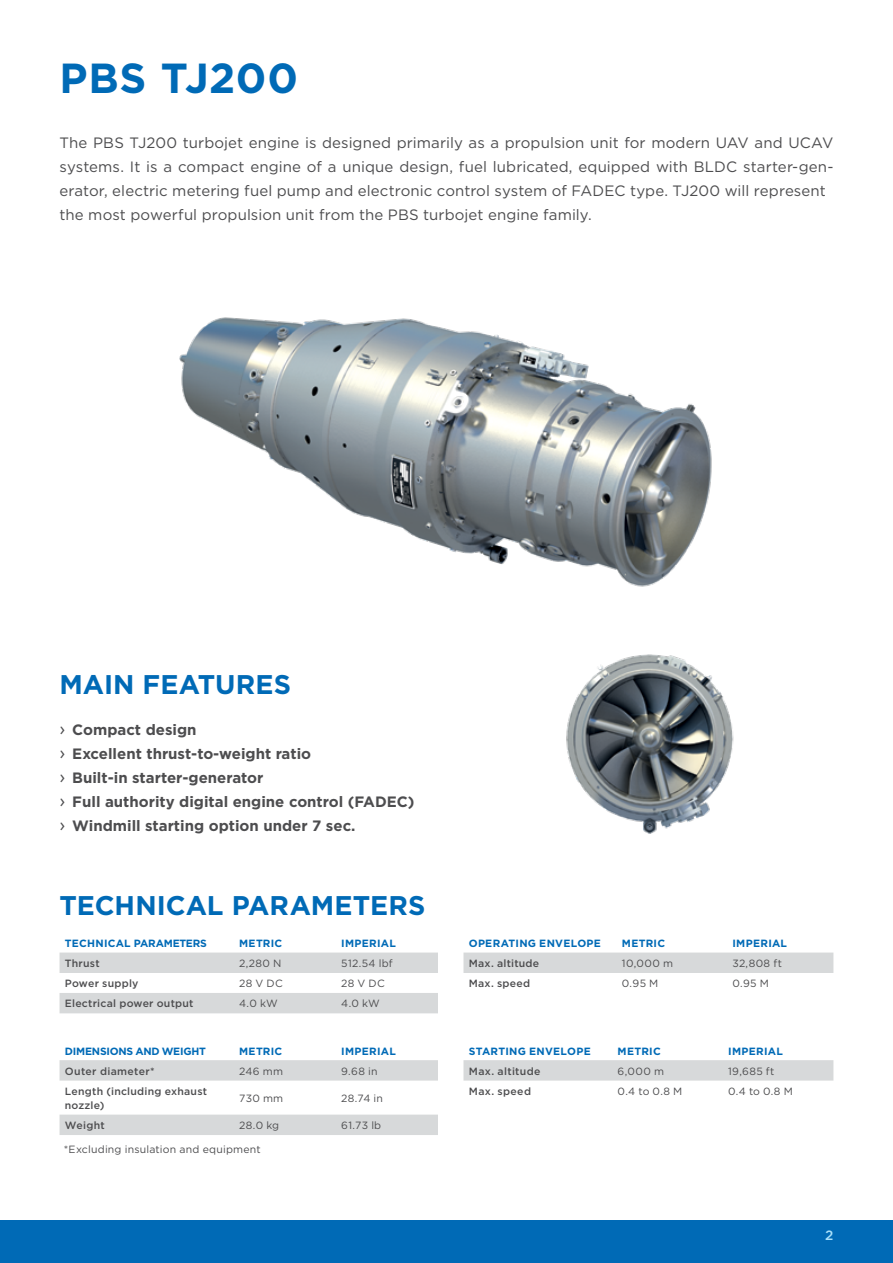
<style>
.page{position:relative;width:893px;height:1263px;background:#fff}
.page>*{position:absolute;margin:0;border:0;box-sizing:border-box;transform-origin:0 0}
.t1{font:700 42px "Gotham";letter-spacing:.015em;color:#006ab6}
.t2{font:700 27px "Gotham";color:#006ab6}
.t3{font:15px/24px "Gotham";letter-spacing:.005em;color:#4d4d4f}
.t4{font:700 15px/24px "Gotham";color:#4d4d4f}
.t5{font:500 13.5px "Gotham";color:#abe1fa}
.t6{font:10.5px "Gotham";letter-spacing:.025em;color:#4d4d4f}
.t7{font:500 10.5px/13.5px "Gotham";letter-spacing:.025em;color:#4d4d4f}
.t8{font:700 10.5px "Gotham";letter-spacing:.025em;color:#006ab6}
.t9{font:700 10.5px "Gotham";letter-spacing:-.005em;color:#006ab6}
.t10{font:700 10.5px "Gotham";letter-spacing:-.02em;color:#006ab6}
.s1{font-weight:400;font-size:18px}
</style>
<div class="page">
<img style="left:566px;top:654px;width:168px;height:180px">
<div style="left:0;top:1220px;width:893px;height:43px;background:#006ab6"></div>
<svg style="left:60px;top:952px;width:378px;height:61px"></svg>
<svg style="left:60px;top:1060px;width:378px;height:75px"></svg>
<div style="left:463px;top:952px;width:370px;height:21px;background:#d7d9da"></div>
<div style="left:463px;top:1060px;width:370px;height:20px;background:#d7d9da"></div>
<img style="left:179px;top:317px;width:533px;height:270px">
<h1 class="t1" style="left:60px;top:50px;width:240px">PBS TJ200</h1>
<p class="t3" style="left:60px;top:130px;width:775px">The PBS TJ200 turbojet engine is designed primarily as a propulsion unit for modern UAV and UCAV systems. It is a compact engine of a unique design, fuel lubricated, equipped with BLDC starter-gen&shy;erator, electric metering fuel pump and electronic control system of FADEC type. TJ200 will represent the most powerful propulsion unit from the PBS turbojet engine family.</p>
<h2 class="t2" style="left:60px;top:666px;width:233px">MAIN FEATURES</h2>
<p class="t4" style="left:60px;top:717px;width:357px"><span class="s1">›</span> Compact design<br><span class="s1">›</span> Excellent thrust-to-weight ratio<br><span class="s1">›</span> Built-in starter-generator<br><span class="s1">›</span> Full authority digital engine control (FADEC) <span class="s1">›</span> Windmill starting option under 7 sec.</p>
<h2 class="t2" style="left:60px;top:887px;width:367px">TECHNICAL PARAMETERS</h2>
<p class="t9" style="left:65px;top:936px;width:144px">TECHNICAL PARAMETERS</p>
<p class="t8" style="left:239px;top:936px;width:45px">METRIC</p>
<p class="t8" style="left:341px;top:936px;width:56px">IMPERIAL</p>
<p class="t7" style="left:65px;top:956px;width:36px">Thrust</p>
<p class="t6" style="left:239px;top:956px;width:44px">2,280 N</p>
<p class="t6" style="left:341px;top:956px;width:53px">512.54 lbf</p>
<p class="t7" style="left:65px;top:976px;width:75px">Power supply</p>
<p class="t6" style="left:239px;top:977px;width:45px">28 V DC</p>
<p class="t6" style="left:341px;top:977px;width:45px">28 V DC</p>
<p class="t7" style="left:65px;top:997px;width:130px">Electrical power output</p>
<p class="t6" style="left:239px;top:997px;width:40px">4.0 kW</p>
<p class="t6" style="left:341px;top:997px;width:40px">4.0 kW</p>
<p class="t10" style="left:65px;top:1044px;width:143px">DIMENSIONS AND WEIGHT</p>
<p class="t8" style="left:239px;top:1044px;width:45px">METRIC</p>
<p class="t8" style="left:341px;top:1044px;width:56px">IMPERIAL</p>
<p class="t7" style="left:65px;top:1064px;width:91px">Outer diameter*</p>
<p class="t6" style="left:239px;top:1064px;width:45px">246 mm</p>
<p class="t6" style="left:341px;top:1064px;width:38px">9.68 in</p>
<p class="t7" style="left:65px;top:1084px;width:144px">Length (including exhaust nozzle)</p>
<p class="t6" style="left:239px;top:1091px;width:46px">730 mm</p>
<p class="t6" style="left:341px;top:1091px;width:43px">28.74 in</p>
<p class="t7" style="left:65px;top:1118px;width:42px">Weight</p>
<p class="t6" style="left:239px;top:1118px;width:42px">28.0 kg</p>
<p class="t6" style="left:341px;top:1118px;width:42px">61.73 lb</p>
<p class="t6" style="left:64px;top:1143px;width:199px">*Excluding insulation and equipment</p>
<p class="t8" style="left:469px;top:936px;width:134px">OPERATING ENVELOPE</p>
<p class="t8" style="left:622px;top:936px;width:45px">METRIC</p>
<p class="t8" style="left:732px;top:936px;width:56px">IMPERIAL</p>
<p class="t7" style="left:469px;top:956px;width:72px">Max. altitude</p>
<p class="t6" style="left:622px;top:956px;width:53px">10,000 m</p>
<p class="t6" style="left:732px;top:956px;width:51px">32,808 ft</p>
<p class="t7" style="left:469px;top:977px;width:63px">Max. speed</p>
<p class="t6" style="left:622px;top:977px;width:38px">0.95 M</p>
<p class="t6" style="left:732px;top:977px;width:38px">0.95 M</p>
<p class="t8" style="left:469px;top:1044px;width:123px">STARTING ENVELOPE</p>
<p class="t8" style="left:618px;top:1044px;width:45px">METRIC</p>
<p class="t8" style="left:728px;top:1044px;width:56px">IMPERIAL</p>
<p class="t7" style="left:469px;top:1064px;width:73px">Max. altitude</p>
<p class="t6" style="left:618px;top:1064px;width:48px">6,000 m</p>
<p class="t6" style="left:728px;top:1064px;width:48px">19,685 ft</p>
<p class="t7" style="left:469px;top:1084px;width:64px">Max. speed</p>
<p class="t6" style="left:618px;top:1084px;width:66px">0.4 to 0.8 M</p>
<p class="t6" style="left:728px;top:1084px;width:66px">0.4 to 0.8 M</p>
<p class="t5" style="left:825px;top:1226px;width:10px">2</p>
</div>
